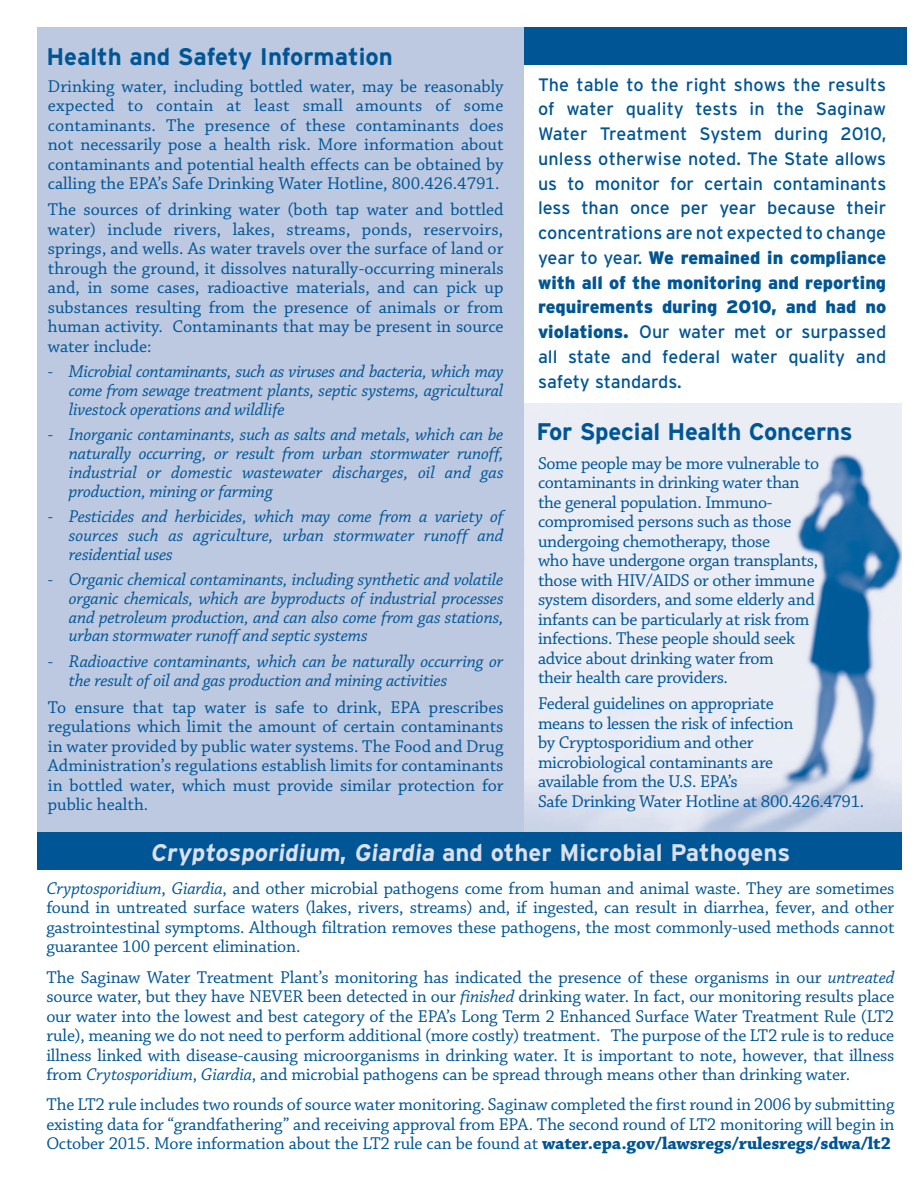
<style>
.page{position:relative;width:918px;height:1188px;background:#fff}
.page>*{position:absolute;margin:0;border:0;box-sizing:border-box;transform-origin:0 0}
.t1{font:700 24px "Interstate";letter-spacing:-.01em;color:#005595}
.t2{font:700 24px "Interstate";color:#dbe0ee}
.t3{font:18px/19.5px "Chaparral Pro";letter-spacing:-.02em;color:#005595;text-align:justify}
.t4{font:italic 18px/18.8px "Chaparral Pro";letter-spacing:-.01em;color:#005595;text-align:justify}
.t5{font:18px/24.8px "Interstate";color:#005595;text-align:justify}
.s1{font-weight:900}
.s2{font-style:italic}
.s3{font-weight:700}
</style>
<div class="page">
<div style="left:514px;top:27px;width:393px;height:38px;background:#005595"></div>
<img style="left:524px;top:403px;width:378px;height:429px">
<div style="left:38px;top:27px;width:486px;height:810px;background:#bdc9e1"></div>
<div style="left:38px;top:832px;width:864px;height:38px;background:#005595"></div>
<h1 class="t1" style="left:46px;top:48px;width:348px">Health and Safety Information</h1>
<p class="t3" style="left:48px;top:78px;width:457px">Drinking water, including bottled water, may be reasonably expected to contain at least small amounts of some contaminants. The presence of these contaminants does not necessarily pose a health risk. More information about contaminants and potential health effects can be obtained by calling the EPA’s Safe Drinking Water Hotline, 800.426.4791.</p>
<p class="t3" style="left:48px;top:201px;width:457px">The sources of drinking water (both tap water and bottled water) include rivers, lakes, streams, ponds, reservoirs, springs, and wells. As water travels over the surface of land or through the ground, it dissolves naturally-occurring minerals and, in some cases, radioactive materials, and can pick up substances resulting from the presence of animals or from human activity. Contaminants that may be present in source water include:</p>
<p class="t4" style="left:69px;top:364px;width:436px;text-indent:-21px">- Microbial contaminants, such as viruses and bacteria, which may come from sewage treatment plants, septic systems, agricultural livestock operations and wildlife</p>
<p class="t4" style="left:69px;top:427px;width:436px;text-indent:-21px">- Inorganic contaminants, such as salts and metals, which can be naturally occurring, or result from urban stormwater runoff, industrial or domestic wastewater discharges, oil and gas production, mining or farming</p>
<p class="t4" style="left:69px;top:508px;width:436px;text-indent:-21px">- Pesticides and herbicides, which may come from a variety of sources such as agriculture, urban stormwater runoff and residential uses</p>
<p class="t4" style="left:69px;top:571px;width:436px;text-indent:-21px">- Organic chemical contaminants, including synthetic and volatile organic chemicals, which are byproducts of industrial processes and petroleum production, and can also come from gas stations, urban stormwater runoff and septic systems</p>
<p class="t4" style="left:69px;top:653px;width:436px;line-height:19.5px;text-indent:-21px">- Radioactive contaminants, which can be naturally occurring or the result of oil and gas production and mining activities</p>
<p class="t3" style="left:48px;top:699px;width:457px">To ensure that tap water is safe to drink, EPA prescribes regulations which limit the amount of certain contaminants in water provided by public water systems. The Food and Drug Administration’s regulations establish limits for contaminants in bottled water, which must provide similar protection for public health.</p>
<p class="t5" style="left:538px;top:74px;width:350px">The table to the right shows the results of water quality tests in the Saginaw Water Treatment System during 2010, unless otherwise noted. The State allows us to monitor for certain contaminants less than once per year because their concentrations are not expected to change year to year. <span class="s1">We remained in compliance with all of the monitoring and reporting requirements during 2010, and had no violations.</span> Our water met or surpassed all state and federal water quality and safety standards.</p>
<h1 class="t1" style="left:537px;top:423px;width:318px">For Special Health Concerns</h1>
<p class="t3" style="left:538px;top:455px;width:283px;text-align:left">Some people may be more vulnerable to contaminants in drinking water than the general population. Immuno&shy;compromised persons such as those undergoing chemotherapy, those<br>who have undergone organ transplants, those with HIV/AIDS or other immune system disorders, and some elderly and infants can be particularly at risk from infections. These people should seek advice about drinking water from<br>their health care providers.</p>
<p class="t3" style="left:538px;top:695px;width:328px;text-align:left">Federal guidelines on appropriate<br>means to lessen the risk of infection<br>by Cryptosporidium and other microbiological contaminants are<br>available from the U.S. EPA’s<br>Safe Drinking Water Hotline at 800.426.4791.</p>
<h1 class="t2" style="left:151px;top:844px;width:641px">Cryptosporidium, Giardia and other Microbial Pathogens</h1>
<p class="t3" style="left:46px;top:880px;width:850px"><span class="s2">Cryptosporidium</span>, <span class="s2">Giardia</span>, and other microbial pathogens come from human and animal waste. They are sometimes found in untreated surface waters (lakes, rivers, streams) and, if ingested, can result in diarrhea, fever, and other gastrointestinal symptoms. Although filtration removes these pathogens, the most commonly-used methods cannot guarantee 100 percent elimination.</p>
<p class="t3" style="left:46px;top:969px;width:850px">The Saginaw Water Treatment Plant’s monitoring has indicated the presence of these organisms in our <span class="s2">untreated </span>source water, but they have NEVER been detected in our <span class="s2">finished</span> drinking water. In fact, our monitoring results place our water into the lowest and best category of the EPA’s Long Term 2 Enhanced Surface Water Treatment Rule (LT2 rule), meaning we do not need to perform additional (more costly) treatment. The purpose of the LT2 rule is to reduce illness linked with disease-causing microorganisms in drinking water. It is important to note, however, that illness from <span class="s2">Crytosporidium</span>, <span class="s2">Giardia</span>, and microbial pathogens can be spread through means other than drinking water.</p>
<p class="t3" style="left:46px;top:1096px;width:850px">The LT2 rule includes two rounds of source water monitoring. Saginaw completed the first round in 2006 by submitting existing data for “grandfathering” and receiving approval from EPA. The second round of LT2 monitoring will begin in October 2015. More information about the LT2 rule can be found at <span class="s3">water.epa.gov/lawsregs/rulesregs/sdwa/lt2</span></p>
</div>
